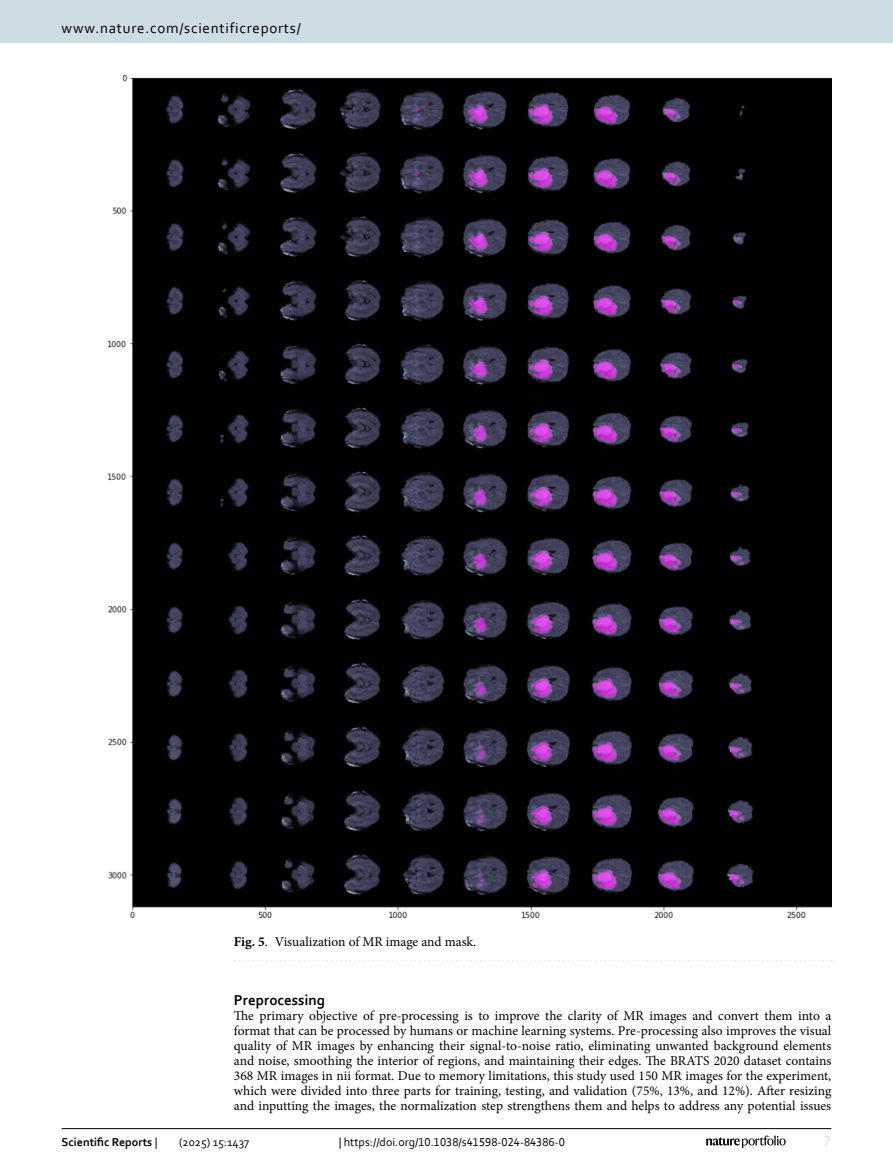
<style>
.page{position:relative;width:893px;height:1174px;background:#fff}
.page>*{position:absolute;margin:0;border:0;box-sizing:border-box;transform-origin:0 0}
.t1{font:15px "Corbel";letter-spacing:.05em;color:#000}
.Head_2{font:700 15px "Corbel";color:#000}
.t2{font:15px "Corbel";color:#d9e4eb}
.Body_Text{font:13.5px/15px "Minion Pro";letter-spacing:-.005em;color:#000;text-align:justify}
.Figure_Caption{font:13.5px "Minion Pro";letter-spacing:-.005em;color:#000}
.t3{font:12px "Corbel";color:#000}
.t4{font:700 12px "Corbel";color:#000}
.s1{font-weight:700}
.s2{font-weight:400}
</style>
<div class="page">
<img style="left:108px;top:76px;width:723px;height:841px">
<svg style="left:235px;top:960px;width:597px;height:1px"></svg>
<hr style="left:62px;top:1128px;width:769px;height:1px;background:#000">
<svg style="left:706px;top:1135px;width:80px;height:12px"></svg>
<div style="left:0;top:0;width:893px;height:43px;background:#cedde4"></div>
<p class="t1" style="left:62px;top:18px;width:241px">www.nature.com/scientificreports/</p>
<p class="Figure_Caption" style="left:234px;top:932px;width:244px"><span class="s1">Fig. 5</span>. Visualization of MR image and mask.</p>
<p class="Head_2" style="left:234px;top:990px;width:93px">Preprocessing</p>
<p class="Body_Text" style="left:234px;top:1008px;width:599px">The primary objective of pre-processing is to improve the clarity of MR images and convert them into a format that can be processed by humans or machine learning systems. Pre-processing also improves the visual quality of MR images by enhancing their signal-to-noise ratio, eliminating unwanted background elements and noise, smoothing the interior of regions, and maintaining their edges. The BRATS 2020 dataset contains 368 MR images in nii format. Due to memory limitations, this study used 150 MR images for the experiment, which were divided into three parts for training, testing, and validation (75%, 13%, and 12%). After resizing and inputting the images, the normalization step strengthens them and helps to address any potential issues</p>
<p class="t4" style="left:62px;top:1134px;width:97px">Scientific Reports <span class="s2">|</span></p>
<p class="t3" style="left:179px;top:1134px;width:72px">(2025) 15:1437</p>
<p class="t3" style="left:339px;top:1134px;width:228px">| https://doi.org/10.1038/s41598-024-84386-0</p>
<p class="t2" style="left:824px;top:1132px;width:9px">7</p>
</div>
